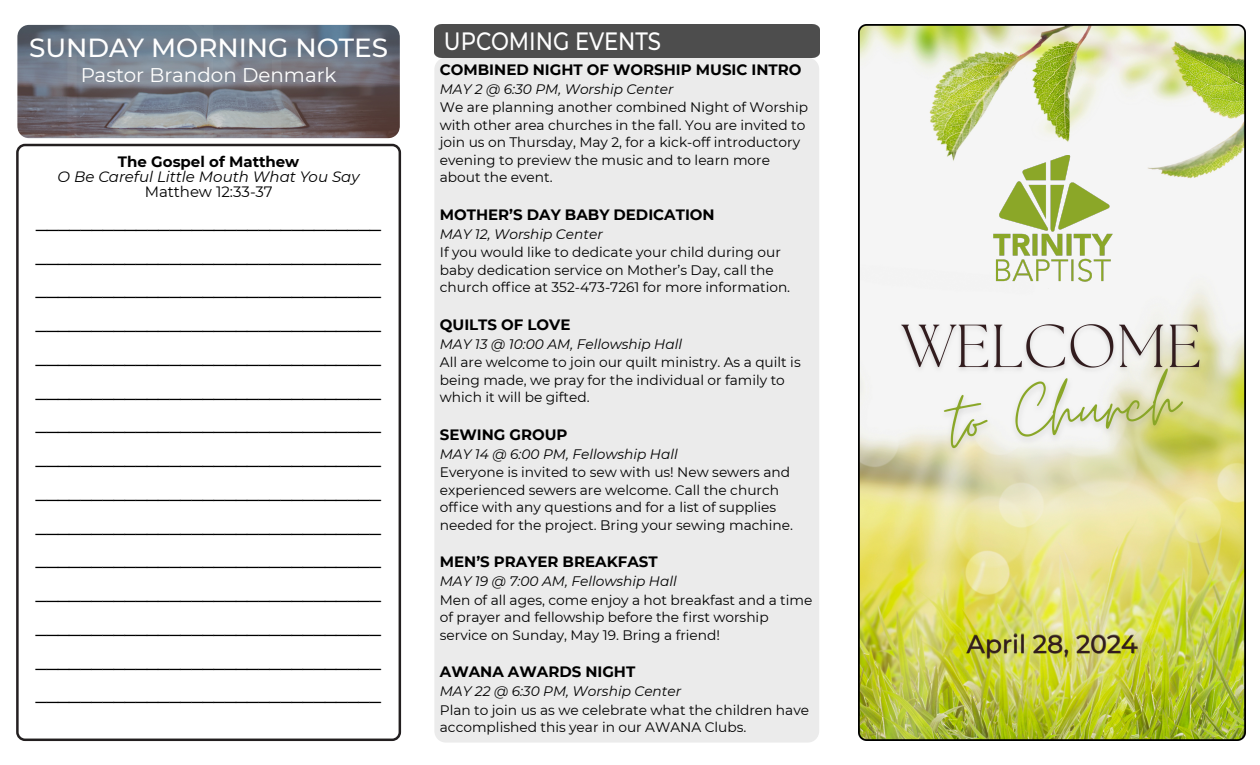
<style>
.page{position:relative;width:1260px;height:765px;background:#fff}
.page>*{position:absolute;margin:0;border:0;box-sizing:border-box;transform-origin:0 0}
.t1{font:500 26.12px "Montserrat";color:#fff}
.t2{font:500 25px "Montserrat";color:#fff;scale:.85 1}
.t3{font:500 25px "Montserrat";color:#321c1e}
.t4{font:20px/33.8px "Arial";color:#000;text-align:justify}
.t5{font:19.75px "Montserrat";color:#fff}
.t6{font:700 15px "Montserrat";color:#000}
.t7{font:italic 15px "Montserrat";color:#000}
.t8{font:15px "Montserrat";color:#000}
.t9{font:13.75px/17.5px "Montserrat";color:#000}
.t10{font:italic 13.75px "Montserrat";color:#000}
</style>
<div class="page">
<img style="left:859px;top:25px;width:386px;height:715px">
<img style="left:993px;top:155px;width:119px;height:133px">
<div style="left:434px;top:58px;width:385px;height:685px;background:#ebebeb;border-radius:11px"></div>
<div style="left:16px;top:144px;width:385px;height:597px;border:2px solid #231f20;border-radius:8px"></div>
<img style="left:17px;top:25px;width:383px;height:113px;border-radius:12px">
<div style="left:434px;top:25px;width:385px;height:33px;background:#4d4d4d"></div>
<img style="left:967px;top:634px;width:171px;height:24px">
<h1 class="t1" style="left:29px;top:32px;width:360px">SUNDAY MORNING NOTES</h1>
<h2 class="t2" style="left:444px;top:26px;width:257px">UPCOMING EVENTS</h2>
<h3 class="t5" style="left:81px;top:63px;width:257px">Pastor Brandon Denmark</h3>
<p class="t6" style="left:118px;top:152px;width:183px">The Gospel of Matthew</p>
<p class="t7" style="left:58px;top:167px;width:303px">O Be Careful Little Mouth What You Say</p>
<p class="t8" style="left:145px;top:182px;width:129px">Matthew 12:33-37</p>
<p class="t4" style="left:36px;top:205px;width:347px">_______________________________ _______________________________ _______________________________ _______________________________ _______________________________ _______________________________ _______________________________ _______________________________ _______________________________ _______________________________ _______________________________ _______________________________ _______________________________ _______________________________ _______________________________</p>
<p class="t6" style="left:440px;top:60px;width:363px">COMBINED NIGHT OF WORSHIP MUSIC INTRO</p>
<p class="t10" style="left:440px;top:80px;width:235px">MAY 2 @ 6:30 PM, Worship Center</p>
<p class="t9" style="left:440px;top:99px;width:370px">We are planning another combined Night of Worship with other area churches in the fall. You are invited to join us on Thursday, May 2, for a kick-off introductory evening to preview the music and to learn more about the event.</p>
<p class="t6" style="left:440px;top:205px;width:276px">MOTHER’S DAY BABY DEDICATION</p>
<p class="t10" style="left:440px;top:225px;width:165px">MAY 12, Worship Center</p>
<p class="t9" style="left:440px;top:244px;width:352px">If you would like to dedicate your child during our baby dedication service on Mother’s Day, call the church office at 352-473-7261 for more information.</p>
<p class="t6" style="left:440px;top:315px;width:132px">QUILTS OF LOVE</p>
<p class="t10" style="left:440px;top:335px;width:244px">MAY 13 @ 10:00 AM, Fellowship Hall</p>
<p class="t9" style="left:440px;top:354px;width:362px">All are welcome to join our quilt ministry. As a quilt is being made, we pray for the individual or family to which it will be gifted.</p>
<p class="t6" style="left:440px;top:425px;width:129px">SEWING GROUP</p>
<p class="t10" style="left:440px;top:445px;width:239px">MAY 14 @ 6:00 PM, Fellowship Hall</p>
<p class="t9" style="left:440px;top:464px;width:355px">Everyone is invited to sew with us! New sewers and experienced sewers are welcome. Call the church office with any questions and for a list of supplies needed for the project. Bring your sewing machine.</p>
<p class="t6" style="left:440px;top:553px;width:219px">MEN’S PRAYER BREAKFAST</p>
<p class="t10" style="left:440px;top:573px;width:238px">MAY 19 @ 7:00 AM, Fellowship Hall</p>
<p class="t9" style="left:440px;top:591px;width:374px">Men of all ages, come enjoy a hot breakfast and a time of prayer and fellowship before the first worship service on Sunday, May 19. Bring a friend!</p>
<p class="t6" style="left:440px;top:663px;width:197px">AWANA AWARDS NIGHT</p>
<p class="t10" style="left:440px;top:683px;width:243px">MAY 22 @ 6:30 PM, Worship Center</p>
<p class="t9" style="left:440px;top:701px;width:371px">Plan to join us as we celebrate what the children have accomplished this year in our AWANA Clubs.</p>
<h2 class="t3" style="left:967px;top:629px;width:172px">April 28, 2024</h2>
</div>
